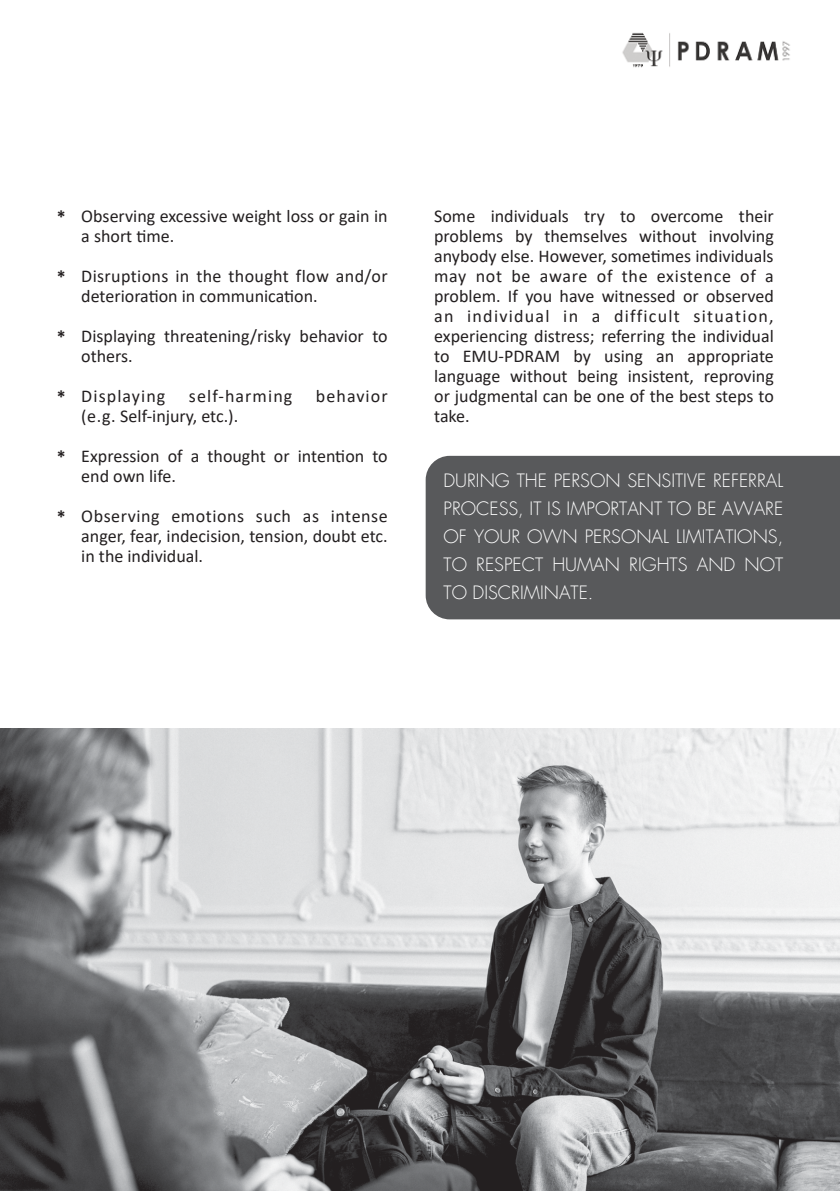
<style>
.page{position:relative;width:840px;height:1191px;background:#fff}
.page>*{position:absolute;margin:0;border:0;box-sizing:border-box;transform-origin:0 0}
.t1{font:18px/20px "Calibri";color:#231f20}
.t2{font:18px/28px "Futura Light EMU";color:#fff;text-align:justify}
.t3{font:18px "Calibri";letter-spacing:.06em;color:#231f20}
.t4{font:700 18px "Calibri";color:#231f20}
.t5{font:300 16.8px "Calibri";color:#231f20}
</style>
<div class="page">
<div style="left:425px;top:456px;width:414px;height:163px;background:#58595b"></div>
<img style="left:0;top:729px;width:839px;height:462px">
<img style="left:622px;top:32px;width:168px;height:36px">
<p class="t4" style="left:57px;top:204px;width:10px">*</p>
<p class="t4" style="left:57px;top:264px;width:10px">*</p>
<p class="t4" style="left:57px;top:324px;width:10px">*</p>
<p class="t4" style="left:57px;top:384px;width:10px">*</p>
<p class="t4" style="left:57px;top:444px;width:10px">*</p>
<p class="t4" style="left:57px;top:504px;width:10px">*</p>
<p class="t1" style="left:81px;top:206px;width:308px">Observing excessive weight loss or gain in a short time.</p>
<p class="t1" style="left:81px;top:266px;width:308px">Disruptions in the thought flow and/or deterioration in communication.</p>
<p class="t1" style="left:81px;top:326px;width:308px">Displaying threatening/risky behavior to others.</p>
<p class="t3" style="left:81px;top:384px;width:86px">Displaying</p>
<p class="t3" style="left:189px;top:384px;width:105px">self-harming</p>
<p class="t3" style="left:316px;top:384px;width:73px">behavior</p>
<p class="t1" style="left:81px;top:406px;width:158px">(e.g. Self-injury, etc.).</p>
<p class="t1" style="left:81px;top:446px;width:308px">Expression of a thought or intention to end own life.</p>
<p class="t1" style="left:81px;top:506px;width:308px;text-align:justify">Observing emotions such as intense anger, fear, indecision, tension, doubt etc. in the individual.</p>
<p class="t1" style="left:434px;top:206px;width:341px;text-align:justify">Some individuals try to overcome their problems by themselves without involving anybody else. However, sometimes individuals may not be aware of the existence of a problem. If you have witnessed or observed an individual in a difficult situation, experiencing distress; referring the individual to EMU-PDRAM by using an appropriate language without being insistent, reproving or judgmental can be one of the best steps to take.</p>
<p class="t2" style="left:443px;top:467px;width:341px">DURING THE PERSON SENSITIVE REFERRAL PROCESS, IT IS IMPORTANT TO BE AWARE OF YOUR OWN PERSONAL LIMITATIONS, TO RESPECT HUMAN RIGHTS AND NOT TO DISCRIMINATE.</p>
<p class="t5" style="left:415px;top:1145px;width:10px">3</p>
</div>
